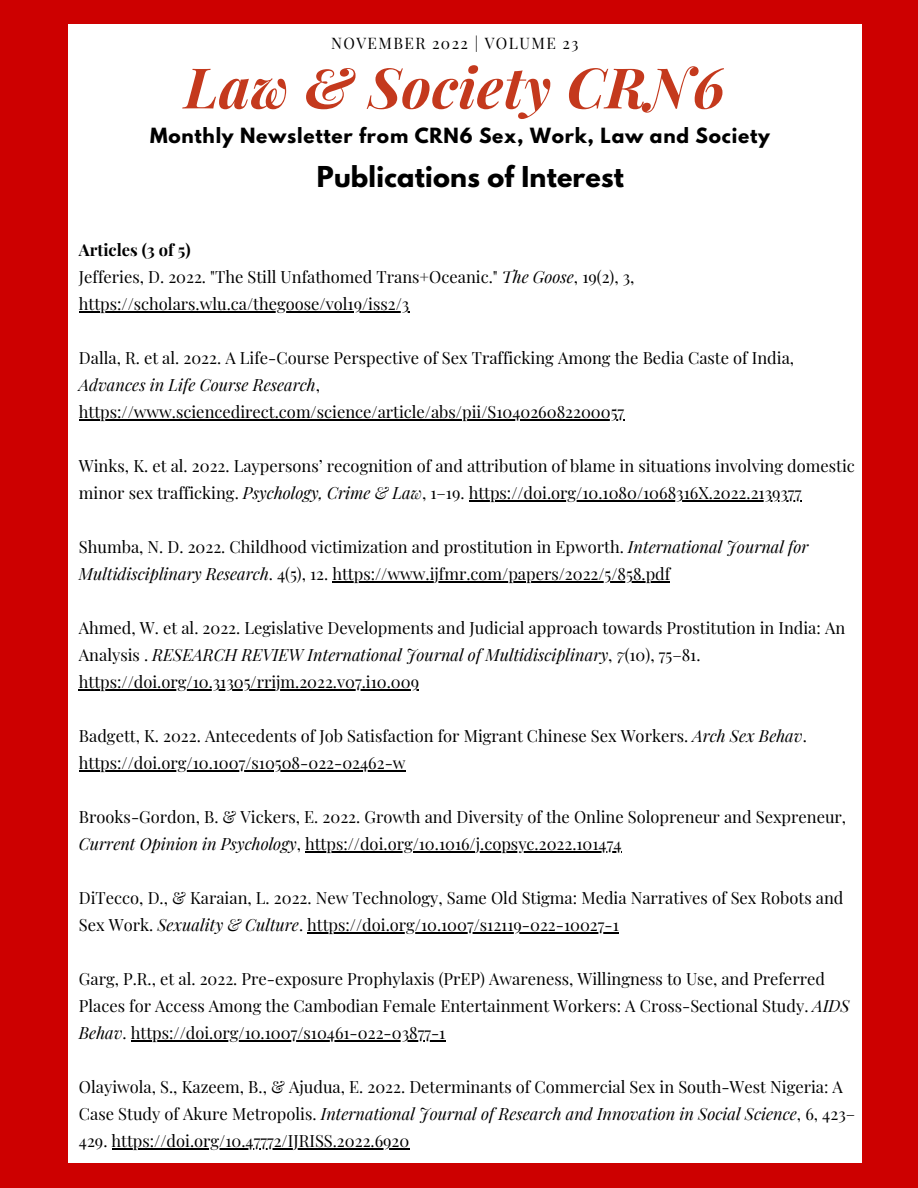
<style>
.page{position:relative;width:918px;height:1188px;background:#cd0000}
.page>*{position:absolute;margin:0;border:0;box-sizing:border-box;transform-origin:0 0}
.t1{font:italic 700 56.1px "Playfair Display";letter-spacing:.01em;color:#c4391d}
.t2{font:700 25.5px "League Spartan";letter-spacing:.01em;color:#000}
.t3{font:700 18.6px "League Spartan";letter-spacing:.04em;color:#000}
.t4{font:16.5px/27px "Playfair Display";color:#000}
.t5{font:15.6px "Playfair Display";letter-spacing:.09em;color:#000}
.s1{font-weight:700}
.s2{font-style:italic}
</style>
<div class="page">
<div style="left:69px;top:25px;width:793px;height:1138px;background:#fff"></div>
<hr style="left:79px;top:311px;width:330px;height:1px;background:#000">
<hr style="left:79px;top:419px;width:545px;height:1px;background:#000">
<hr style="left:469px;top:500px;width:332px;height:1px;background:#000">
<hr style="left:332px;top:581px;width:338px;height:1px;background:#000">
<hr style="left:79px;top:689px;width:340px;height:1px;background:#000">
<hr style="left:79px;top:770px;width:327px;height:1px;background:#000">
<hr style="left:305px;top:851px;width:317px;height:1px;background:#000">
<hr style="left:307px;top:932px;width:312px;height:1px;background:#000">
<hr style="left:131px;top:1040px;width:314px;height:1px;background:#000">
<hr style="left:112px;top:1148px;width:297px;height:1px;background:#000">
<p class="t5" style="left:331px;top:32px;width:249px">NOVEMBER 2022 | VOLUME 23</p>
<h1 class="t1" style="left:185px;top:48px;width:542px">Law &amp; Society CRN6</h1>
<p class="t3" style="left:150px;top:126px;width:621px">Monthly Newsletter from CRN6 Sex, Work, Law and Society</p>
<h2 class="t2" style="left:317px;top:164px;width:309px">Publications of Interest</h2>
<p class="t4" style="left:79px;top:236px;width:557px"><span class="s1">Articles (3 of 5)<br></span>Jefferies, D. 2022. "The Still Unfathomed Trans+Oceanic." <span class="s2">The Goose</span>, 19(2), 3, https://scholars.wlu.ca/thegoose/vol19/iss2/3</p>
<p class="t4" style="left:79px;top:344px;width:717px">Dalla, R. et al. 2022. A Life-Course Perspective of Sex Trafficking Among the Bedia Caste of India,<br><span class="s2">Advances in Life Course Research</span>, https://www.sciencedirect.com/science/article/abs/pii/S104026082200057</p>
<p class="t4" style="left:79px;top:452px;width:777px">Winks, K. et al. 2022. Laypersons’ recognition of and attribution of blame in situations involving domestic minor sex trafficking. <span class="s2">Psychology, Crime &amp; Law</span>, 1–19. https://doi.org/10.1080/1068316X.2022.2139377</p>
<p class="t4" style="left:79px;top:533px;width:731px">Shumba, N. D. 2022. Childhood victimization and prostitution in Epworth. <span class="s2">International Journal for<br>Multidisciplinary Research</span>. 4(5), 12. https://www.ijfmr.com/papers/2022/5/858.pdf</p>
<p class="t4" style="left:79px;top:614px;width:768px">Ahmed, W. et al. 2022. Legislative Developments and Judicial approach towards Prostitution in India: An<br>Analysis . <span class="s2">RESEARCH REVIEW International Journal of Multidisciplinary</span>, <span class="s2">7</span>(10), 75–81. https://doi.org/10.31305/rrijm.2022.v07.i10.009</p>
<p class="t4" style="left:79px;top:722px;width:729px">Badgett, K. 2022. Antecedents of Job Satisfaction for Migrant Chinese Sex Workers. <span class="s2">Arch Sex Behav</span>. https://doi.org/10.1007/s10508-022-02462-w</p>
<p class="t4" style="left:79px;top:803px;width:769px">Brooks-Gordon, B. &amp; Vickers, E. 2022. Growth and Diversity of the Online Solopreneur and Sexpreneur,<br><span class="s2">Current Opinion in Psychology</span>, https://doi.org/10.1016/j.copsyc.2022.101474</p>
<p class="t4" style="left:79px;top:884px;width:766px">DiTecco, D., &amp; Karaian, L. 2022. New Technology, Same Old Stigma: Media Narratives of Sex Robots and<br>Sex Work. <span class="s2">Sexuality &amp; Culture</span>. https://doi.org/10.1007/s12119-022-10027-1</p>
<p class="t4" style="left:79px;top:965px;width:772px">Garg, P.R., et al. 2022. Pre-exposure Prophylaxis (PrEP) Awareness, Willingness to Use, and Preferred<br>Places for Access Among the Cambodian Female Entertainment Workers: A Cross-Sectional Study. <span class="s2">AIDS<br>Behav</span>. https://doi.org/10.1007/s10461-022-03877-1</p>
<p class="t4" style="left:79px;top:1073px;width:778px">Olayiwola, S., Kazeem, B., &amp; Ajudua, E. 2022. Determinants of Commercial Sex in South-West Nigeria: A<br>Case Study of Akure Metropolis. <span class="s2">International Journal of Research and Innovation in Social Science</span>, 6, 423–<br>429. https://doi.org/10.47772/IJRISS.2022.6920</p>
</div>
